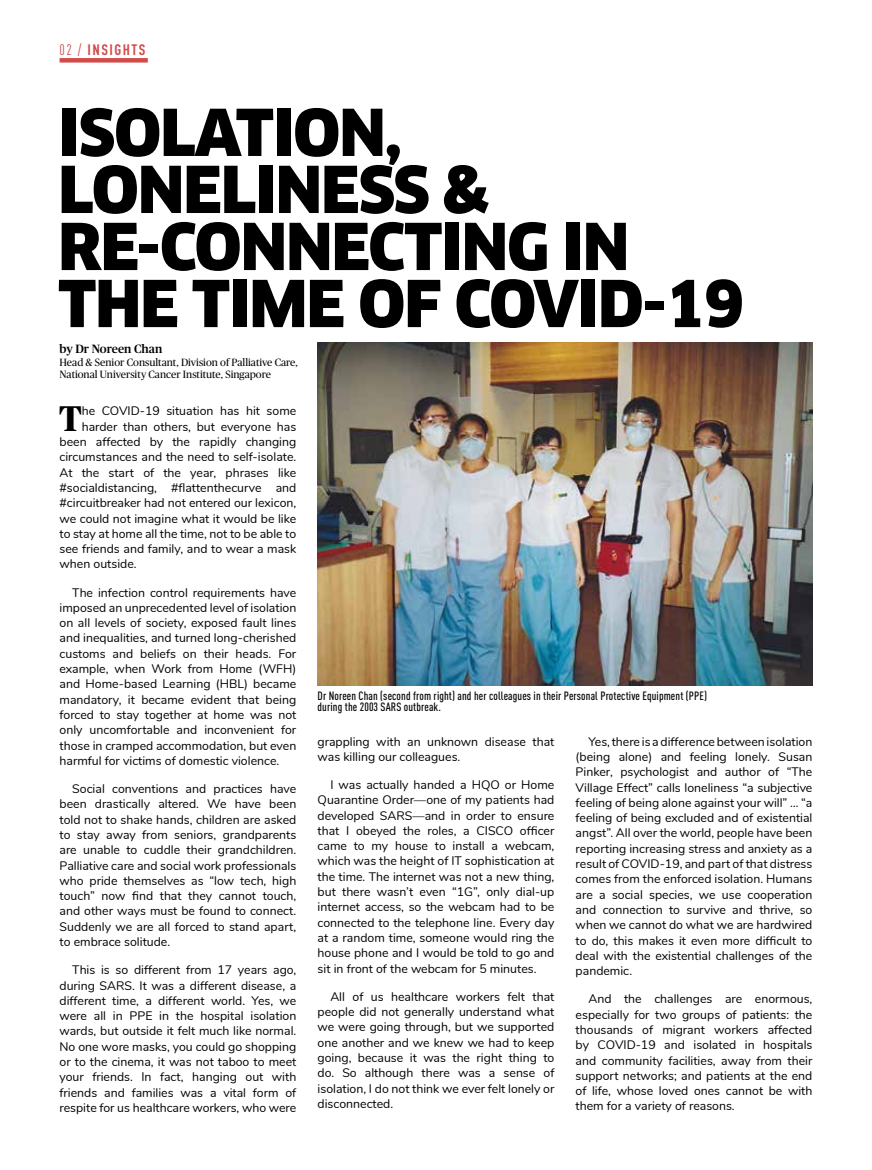
<style>
.page{position:relative;width:872px;height:1170px;background:#fff}
.page>*{position:absolute;margin:0;border:0;box-sizing:border-box;transform-origin:0 0}
.t1{font:900 63px/57px "Clan";letter-spacing:-.02em;color:#000}
.t2{font:700 35.7px "Publico";color:#000}
.t3{font:700 condensed 15px "DINOT";letter-spacing:.1em;color:#d14b4a}
.t4{font:12.3px/15.3px "Nunito";color:#000;text-align:justify}
.t5{font:500 12px "Publico";color:#000}
.t6{font:500 condensed 11.85px/11.9px "DINOT";letter-spacing:.01em;color:#000}
.t7{font:10.5px/12.6px "Publico";color:#000}
.s1{font-weight:400}
</style>
<div class="page">
<div style="left:60px;top:58px;width:88px;height:5px;background:#d14b4a"></div>
<img style="left:318px;top:343px;width:494px;height:342px">
<p class="t3" style="left:60px;top:39px;width:88px"><span class="s1">02 /</span> INSIGHTS</p>
<h1 class="t1" style="left:58px;top:104px;width:687px">ISOLATION,<br>LONELINESS &amp;<br>RE-CONNECTING IN<br>THE TIME OF COVID-19</h1>
<p class="t5" style="left:60px;top:342px;width:104px">by Dr Noreen Chan</p>
<p class="t7" style="left:60px;top:355px;width:240px">Head &amp; Senior Consultant, Division of Palliative Care,<br>National University Cancer Institute, Singapore</p>
<h2 class="t2" style="left:59px;top:398px;width:24px">T</h2>
<p class="t4" style="left:82px;top:402px;width:216px">he COVID-19 situation has hit some</p>
<p class="t4" style="left:82px;top:418px;width:216px">harder than others, but everyone has</p>
<p class="t4" style="left:60px;top:433px;width:238px">been affected by the rapidly changing</p>
<p class="t4" style="left:60px;top:448px;width:238px">circumstances and the need to self-isolate.</p>
<p class="t4" style="left:60px;top:464px;width:238px">At the start of the year, phrases like</p>
<p class="t4" style="left:60px;top:479px;width:238px">#socialdistancing, #flattenthecurve and</p>
<p class="t4" style="left:60px;top:494px;width:238px">#circuitbreaker had not entered our lexicon,</p>
<p class="t4" style="left:60px;top:510px;width:238px">we could not imagine what it would be like</p>
<p class="t4" style="left:60px;top:525px;width:238px">to stay at home all the time, not to be able to</p>
<p class="t4" style="left:60px;top:540px;width:238px">see friends and family, and to wear a mask</p>
<p class="t4" style="left:60px;top:556px;width:79px">when outside.</p>
<p class="t4" style="left:60px;top:584px;width:238px;text-indent:13px">The infection control requirements have imposed an unprecedented level of isolation on all levels of society, exposed fault lines and inequalities, and turned long-cherished customs and beliefs on their heads. For example, when Work from Home (WFH) and Home-based Learning (HBL) became mandatory, it became evident that being forced to stay together at home was not only uncomfortable and inconvenient for those in cramped accommodation, but even harmful for victims of domestic violence.</p>
<p class="t4" style="left:60px;top:780px;width:238px;text-indent:13px">Social conventions and practices have been drastically altered. We have been told not to shake hands, children are asked to stay away from seniors, grandparents are unable to cuddle their grandchildren.<br>Palliative care and social work professionals who pride themselves as “low tech, high touch” now find that they cannot touch, and other ways must be found to connect.<br>Suddenly we are all forced to stand apart, to embrace solitude.</p>
<p class="t4" style="left:60px;top:961px;width:238px;text-indent:13px">This is so different from 17 years ago, during SARS. It was a different disease, a different time, a different world. Yes, we were all in PPE in the hospital isolation wards, but outside it felt much like normal.<br>No one wore masks, you could go shopping or to the cinema, it was not taboo to meet your friends. In fact, hanging out with friends and families was a vital form of respite for us healthcare workers, who were</p>
<p class="t6" style="left:317px;top:688px;width:391px">Dr Noreen Chan (second from right) and her colleagues in their Personal Protective Equipment (PPE) during the 2003 SARS outbreak.</p>
<p class="t4" style="left:317px;top:733px;width:238px">grappling with an unknown disease that was killing our colleagues.</p>
<p class="t4" style="left:317px;top:776px;width:238px;text-indent:13px">I was actually handed a HQO or Home Quarantine Order—one of my patients had developed SARS—and in order to ensure that I obeyed the roles, a CISCO officer came to my house to install a webcam, which was the height of IT sophistication at the time. The internet was not a new thing, but there wasn’t even “1G”, only dial-up internet access, so the webcam had to be connected to the telephone line. Every day at a random time, someone would ring the house phone and I would be told to go and sit in front of the webcam for 5 minutes.</p>
<p class="t4" style="left:317px;top:988px;width:238px;text-indent:13px">All of us healthcare workers felt that people did not generally understand what we were going through, but we supported one another and we knew we had to keep going, because it was the right thing to do. So although there was a sense of isolation, I do not think we ever felt lonely or disconnected.</p>
<p class="t4" style="left:575px;top:733px;width:238px;text-indent:13px">Yes, there is a difference between isolation (being alone) and feeling lonely. Susan Pinker, psychologist and author of “The Village Effect” calls loneliness “a subjective feeling of being alone against your will” … “a feeling of being excluded and of existential angst”. All over the world, people have been reporting increasing stress and anxiety as a result of COVID-19, and part of that distress comes from the enforced isolation. Humans are a social species, we use cooperation and connection to survive and thrive, so when we cannot do what we are hardwired to do, this makes it even more difficult to deal with the existential challenges of the pandemic.</p>
<p class="t4" style="left:575px;top:990px;width:238px;text-indent:13px">And the challenges are enormous, especially for two groups of patients: the thousands of migrant workers affected by COVID-19 and isolated in hospitals and community facilities, away from their support networks; and patients at the end of life, whose loved ones cannot be with them for a variety of reasons.</p>
</div>
